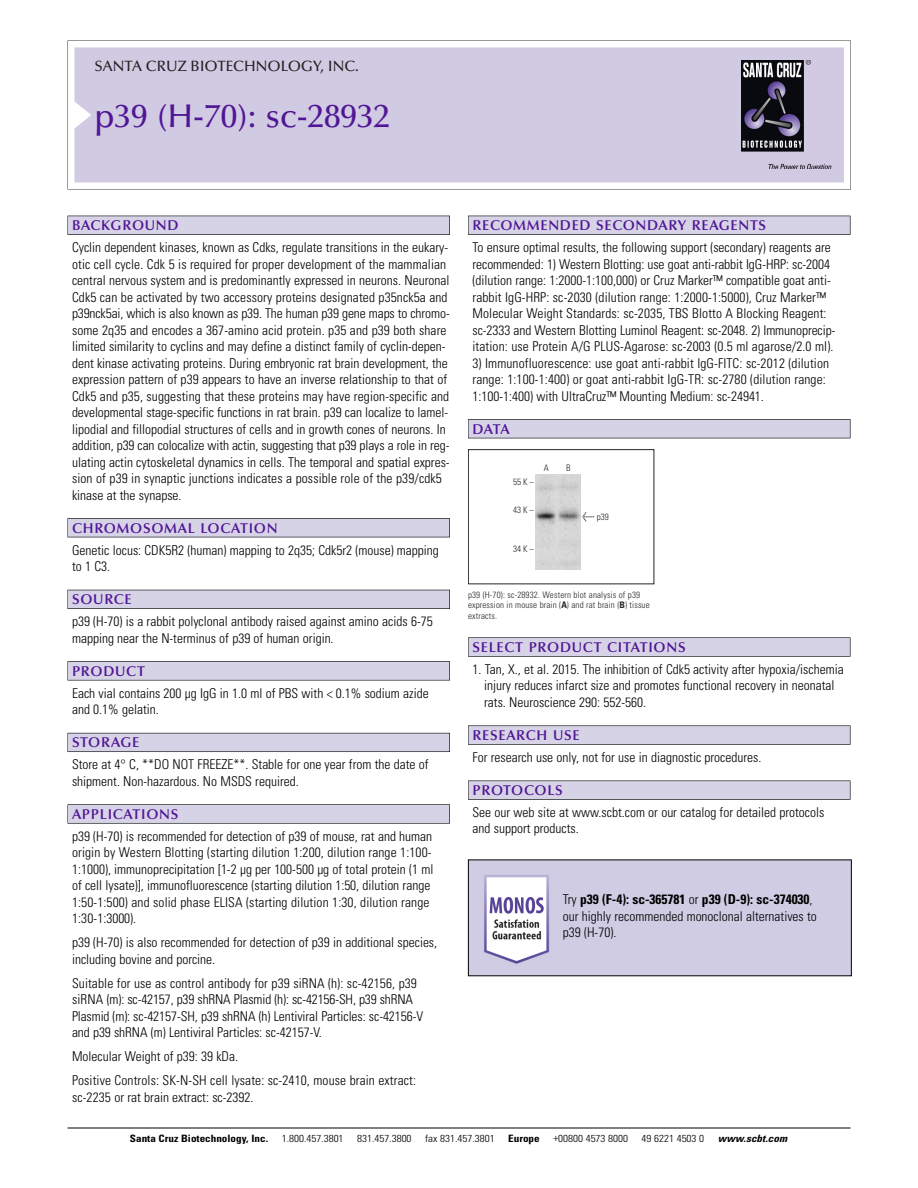
<style>
.page{position:relative;width:918px;height:1188px;background:#fff}
.page>*{position:absolute;margin:0;border:0;box-sizing:border-box;transform-origin:0 0}
.t1{font:500 33px "Optima";color:#511695}
.t2{font:500 15px "Optima";color:#231f20}
.t3{font:600 14.25px "Optima";letter-spacing:.05em;color:#511695}
.t4{font:300 condensed 13.5px/16.5px "Univers";color:#000}
.t5{font:300 condensed 10.2px "Univers";color:#000;scale:1.1 1}
.t6{font:700 condensed 10.2px "Univers";color:#000;scale:1.1 1}
.t7{font:italic 700 condensed 10.2px "Univers";letter-spacing:.005em;color:#000;scale:1.1 1}
.t8{font:9px/10.5px "Univers Condensed Light+POTQYP";letter-spacing:.015em;color:#272627}
.s1{font-family:"Meta Plus Book Roman+IBXKWU";font-size:10.5px}
.s2{font-family:"Univers Condensed Bold+VSPIHB"}
.s3{font-weight:700}
</style>
<div class="page">
<svg style="left:68px;top:40px;width:783px;height:149px"></svg>
<div style="left:74px;top:47px;width:770px;height:135px;background:#d1cae3"></div>
<img style="left:741px;top:60px;width:90px;height:108px">
<div style="left:68px;top:216px;width:382px;height:19px;background:#525155"></div>
<div style="left:68px;top:216px;width:381px;height:18px;background:#d7d3e7"></div>
<div style="left:68px;top:518px;width:382px;height:19px;background:#525155"></div>
<div style="left:68px;top:519px;width:381px;height:18px;background:#d7d3e7"></div>
<div style="left:68px;top:590px;width:382px;height:19px;background:#525158"></div>
<div style="left:68px;top:590px;width:381px;height:18px;background:#d7d3e7"></div>
<div style="left:68px;top:661px;width:382px;height:19px;background:#575759"></div>
<div style="left:68px;top:662px;width:381px;height:18px;background:#d7d3e7"></div>
<div style="left:68px;top:733px;width:382px;height:19px;background:#5b5a62"></div>
<div style="left:68px;top:733px;width:381px;height:18px;background:#d7d3e7"></div>
<div style="left:68px;top:804px;width:382px;height:20px;background:#626263"></div>
<div style="left:68px;top:805px;width:381px;height:18px;background:#d7d3e7"></div>
<div style="left:468px;top:216px;width:382px;height:19px;background:#525155"></div>
<div style="left:468px;top:216px;width:382px;height:18px;background:#d7d3e7"></div>
<div style="left:468px;top:419px;width:382px;height:19px;background:#525155"></div>
<div style="left:468px;top:420px;width:382px;height:18px;background:#d7d3e7"></div>
<div style="left:468px;top:637px;width:382px;height:20px;background:#666"></div>
<div style="left:468px;top:638px;width:382px;height:18px;background:#d7d3e7"></div>
<svg style="left:468px;top:725px;width:382px;height:20px"></svg>
<div style="left:468px;top:726px;width:382px;height:18px;background:#d7d3e7"></div>
<div style="left:468px;top:781px;width:382px;height:19px;background:#575759"></div>
<div style="left:468px;top:781px;width:382px;height:18px;background:#d7d3e7"></div>
<hr style="left:68px;top:1128px;width:782px;height:1px;background:#000">
<div style="left:468px;top:449px;width:186px;height:135px;border:1px solid #272627"></div>
<img style="left:535px;top:475px;width:45px;height:95px">
<img style="left:470px;top:862px;width:380px;height:112px">
<p class="t2" style="left:94px;top:61px;width:266px">SANTA CRUZ BIOTECHNOLOGY, INC.</p>
<h1 class="t1" style="left:94px;top:103px;width:297px">p39 (H-70): sc-28932</h1>
<p class="t3" style="left:72px;top:219px;width:108px">BACKGROUND</p>
<p class="t4" style="left:72px;top:240px;width:379px">Cyclin dependent kinases, known as Cdks, regulate transitions in the eukary&shy;otic cell cycle. Cdk 5 is required for proper development of the mammalian central nervous system and is predominantly expressed in neurons. Neuronal Cdk5 can be activated by two accessory proteins designated p35nck5a and p39nck5ai, which is also known as p39. The human p39 gene maps to chromo&shy;some 2q35 and encodes a 367-amino acid protein. p35 and p39 both share limited similarity to cyclins and may define a distinct family of cyclin-depen&shy;dent kinase activating proteins. During embryonic rat brain development, the expression pattern of p39 appears to have an inverse relationship to that of Cdk5 and p35, suggesting that these proteins may have region-specific and developmental stage-specific functions in rat brain. p39 can localize to lamel&shy;lipodial and fillopodial structures of cells and in growth cones of neurons. In addition, p39 can colocalize with actin, suggesting that p39 plays a role in reg&shy;ulating actin cytoskeletal dynamics in cells. The temporal and spatial expres&shy;sion of p39 in synaptic junctions indicates a possible role of the p39/cdk5 kinase at the synapse.</p>
<p class="t3" style="left:72px;top:522px;width:207px">CHROMOSOMAL LOCATION</p>
<p class="t4" style="left:72px;top:543px;width:368px">Genetic locus: CDK5R2 (human) mapping to 2q35; Cdk5r2 (mouse) mapping to 1 C3.</p>
<p class="t3" style="left:72px;top:594px;width:61px">SOURCE</p>
<p class="t4" style="left:72px;top:614px;width:362px">p39 (H-70) is a rabbit polyclonal antibody raised against amino acids 6-75 mapping near the N-terminus of p39 of human origin.</p>
<p class="t3" style="left:72px;top:665px;width:74px">PRODUCT</p>
<p class="t4" style="left:72px;top:686px;width:358px">Each vial contains 200 µg IgG in 1.0 ml of PBS with &lt; 0.1% sodium azide and 0.1% gelatin.</p>
<p class="t3" style="left:72px;top:737px;width:69px">STORAGE</p>
<p class="t4" style="left:72px;top:757px;width:358px">Store at 4° C, **DO NOT FREEZE**. Stable for one year from the date of shipment. Non-hazardous. No MSDS required.</p>
<p class="t3" style="left:72px;top:808px;width:108px">APPLICATIONS</p>
<p class="t4" style="left:72px;top:829px;width:363px">p39 (H-70) is recommended for detection of p39 of mouse, rat and human origin by Western Blotting (starting dilution 1:200, dilution range 1:100- 1:1000), immunoprecipitation [1-2 µg per 100-500 µg of total protein (1 ml of cell lysate)], immunofluorescence (starting dilution 1:50, dilution range 1:50-1:500) and solid phase ELISA (starting dilution 1:30, dilution range 1:30-1:3000).</p>
<p class="t4" style="left:72px;top:935px;width:367px">p39 (H-70) is also recommended for detection of p39 in additional species, including bovine and porcine.</p>
<p class="t4" style="left:72px;top:976px;width:353px">Suitable for use as control antibody for p39 siRNA (h): sc-42156, p39 siRNA (m): sc-42157, p39 shRNA Plasmid (h): sc-42156-SH, p39 shRNA Plasmid (m): sc-42157-SH, p39 shRNA (h) Lentiviral Particles: sc-42156-V and p39 shRNA (m) Lentiviral Particles: sc-42157-V.</p>
<p class="t4" style="left:72px;top:1046px;width:346px;line-height:24px">Molecular Weight of p39: 39 kDa.<br>Positive Controls: SK-N-SH cell lysate: sc-2410, mouse brain extract:</p>
<p class="t4" style="left:72px;top:1090px;width:183px">sc-2235 or rat brain extract: sc-2392.</p>
<p class="t3" style="left:473px;top:219px;width:295px">RECOMMENDED SECONDARY REAGENTS</p>
<p class="t4" style="left:473px;top:240px;width:364px">To ensure optimal results, the following support (secondary) reagents are recommended: 1) Western Blotting: use goat anti-rabbit IgG-HRP: sc-2004 (dilution range: 1:2000-1:100,000) or Cruz Marker™ compatible goat anti&shy;rabbit IgG-HRP: sc-2030 (dilution range: 1:2000-1:5000), Cruz Marker™ Molecular Weight Standards: sc-2035, TBS Blotto A Blocking Reagent: sc-2333 and Western Blotting Luminol Reagent: sc-2048. 2) Immunoprecip&shy;itation: use Protein A/G PLUS-Agarose: sc-2003 (0.5 ml agarose/2.0 ml).</p>
<p class="t4" style="left:473px;top:356px;width:358px">3) Immunofluorescence: use goat anti-rabbit IgG-FITC: sc-2012 (dilution range: 1:100-1:400) or goat anti-rabbit IgG-TR: sc-2780 (dilution range:<br>1:100-1:400) with UltraCruz™ Mounting Medium: sc-24941.</p>
<p class="t3" style="left:473px;top:423px;width:39px">DATA</p>
<p class="t8" style="left:513px;top:478px;width:22px">55K–</p>
<p class="t8" style="left:513px;top:505px;width:22px">43K–</p>
<p class="t8" style="left:513px;top:544px;width:22px">34K–</p>
<p class="t8" style="left:544px;top:464px;width:7px">A</p>
<p class="t8" style="left:566px;top:464px;width:6px">B</p>
<p class="t8" style="left:582px;top:512px;width:28px"><span class="s1">&lt;</span> p39</p>
<p class="t8" style="left:468px;top:590px;width:183px">p39 (H-70): sc-28932. Western blot analysis of p39 expression in mouse brain (<span class="s2">A</span>) and rat brain (<span class="s2">B</span>) tissue extracts.</p>
<p class="t3" style="left:473px;top:641px;width:215px">SELECT PRODUCT CITATIONS</p>
<p class="t4" style="left:484px;top:662px;width:361px;text-indent:-12px">1. Tan, X., et al. 2015. The inhibition of Cdk5 activity after hypoxia/ischemia injury reduces infarct size and promotes functional recovery in neonatal rats. Neuroscience 290: 552-560.</p>
<p class="t3" style="left:473px;top:729px;width:109px">RESEARCH USE</p>
<p class="t4" style="left:473px;top:750px;width:290px">For research use only, not for use in diagnostic procedures.</p>
<p class="t3" style="left:473px;top:784px;width:92px">PROTOCOLS</p>
<p class="t4" style="left:473px;top:805px;width:353px">See our web site at www.scbt.com or our catalog for detailed protocols and support products.</p>
<p class="t4" style="left:563px;top:892px;width:256px">Try <span class="s3">p39 (F-4): sc-365781</span> or <span class="s3">p39 (D-9): sc-374030</span>, our highly recommended monoclonal alternatives to p39 (H-70).</p>
<p class="t6" style="left:130px;top:1135px;width:127px">Santa Cruz Biotechnology, Inc.</p>
<p class="t5" style="left:282px;top:1135px;width:58px">1.800.457.3801</p>
<p class="t5" style="left:357px;top:1135px;width:51px">831.457.3800</p>
<p class="t5" style="left:425px;top:1135px;width:65px">fax 831.457.3801</p>
<p class="t6" style="left:508px;top:1135px;width:30px">Europe</p>
<p class="t5" style="left:553px;top:1135px;width:69px">+00800 4573 8000</p>
<p class="t5" style="left:642px;top:1135px;width:58px">49 6221 4503 0</p>
<p class="t7" style="left:718px;top:1135px;width:64px">www.scbt.com</p>
</div>
